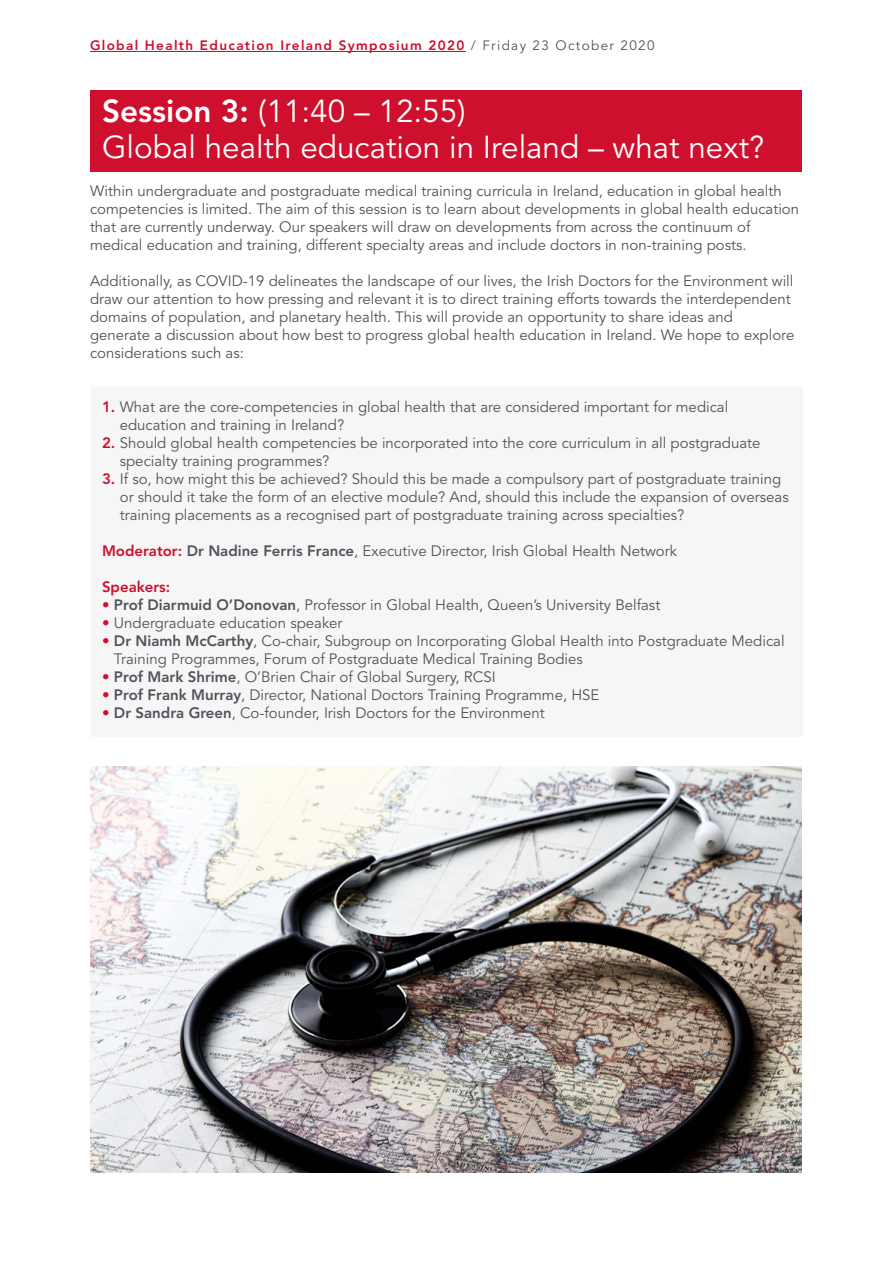
<style>
.page{position:relative;width:893px;height:1263px;background:#fff}
.page>*{position:absolute;margin:0;border:0;box-sizing:border-box;transform-origin:0 0}
.t1{font:31.5px/36px "Avenir";color:#fff}
.t2{font:15px/18px "Avenir";color:#50535c}
.t3{font:800 15px "Avenir";color:#ce0f2d}
.t4{font:800 13.5px "Avenir";letter-spacing:.1em;color:#ce0f2d}
.s1{font-weight:400;color:#50535c}
.s2{font-weight:800}
.s3{font-weight:800;color:#ce0f2d}
</style>
<div class="page">
<div style="left:91px;top:387px;width:711px;height:350px;background:#f6f6f7"></div>
<div style="left:90px;top:90px;width:711px;height:81px;background:#ce0f2d"></div>
<img style="left:91px;top:767px;width:710px;height:406px">
<hr style="left:90px;top:51px;width:376px;height:1px;background:#ce0f2d">
<p class="t4" style="left:90px;top:37px;width:566px">Global Health Education Ireland Symposium 2020 <span class="s1">/ Friday 23 October 2020</span></p>
<h1 class="t1" style="left:102px;top:94px;width:664px"><span class="s2">Session 3:</span> (11:40 – 12:55)<br>Global health education in Ireland – what next?</h1>
<p class="t2" style="left:90px;top:182px;width:711px">Within undergraduate and postgraduate medical training curricula in Ireland, education in global health competencies is limited. The aim of this session is to learn about developments in global health education that are currently underway. Our speakers will draw on developments from across the continuum of medical education and training, different specialty areas and include doctors in non-training posts.</p>
<p class="t2" style="left:90px;top:272px;width:706px">Additionally, as COVID-19 delineates the landscape of our lives, the Irish Doctors for the Environment will draw our attention to how pressing and relevant it is to direct training efforts towards the interdependent domains of population, and planetary health. This will provide an opportunity to share ideas and generate a discussion about how best to progress global health education in Ireland. We hope to explore considerations such as:</p>
<p class="t2" style="left:120px;top:398px;width:610px;text-indent:-18px"><span class="s3">1.</span> What are the core-competencies in global health that are considered important for medical education and training in Ireland?</p>
<p class="t2" style="left:120px;top:434px;width:642px;text-indent:-18px"><span class="s3">2.</span> Should global health competencies be incorporated into the core curriculum in all postgraduate specialty training programmes?</p>
<p class="t2" style="left:120px;top:470px;width:670px;text-indent:-18px"><span class="s3">3.</span> If so, how might this be achieved? Should this be made a compulsory part of postgraduate training or should it take the form of an elective module? And, should this include the expansion of overseas training placements as a recognised part of postgraduate training across specialties?</p>
<p class="t2" style="left:102px;top:542px;width:576px"><span class="s3">Moderator:</span> <span class="s2">Dr Nadine Ferris France</span>, Executive Director, Irish Global Health Network</p>
<p class="t3" style="left:102px;top:578px;width:70px">Speakers:</p>
<p class="t2" style="left:102px;top:596px;width:560px"><span class="s3">•</span> <span class="s2">Prof Diarmuid O’Donovan</span>, Professor in Global Health, Queen’s University Belfast</p>
<p class="t2" style="left:102px;top:614px;width:242px"><span class="s3">•</span> Undergraduate education speaker</p>
<p class="t2" style="left:114px;top:632px;width:672px;text-indent:-12px"><span class="s3">•</span> <span class="s2">Dr Niamh McCarthy</span>, Co-chair, Subgroup on Incorporating Global Health into Postgraduate Medical<br>Training Programmes, Forum of Postgraduate Medical Training Bodies</p>
<p class="t2" style="left:102px;top:668px;width:395px"><span class="s3">•</span> <span class="s2">Prof Mark Shrime</span>, O’Brien Chair of Global Surgery, RCSI</p>
<p class="t2" style="left:102px;top:686px;width:499px"><span class="s3">•</span> <span class="s2">Prof Frank Murray</span>, Director, National Doctors Training Programme, HSE</p>
<p class="t2" style="left:102px;top:704px;width:444px"><span class="s3">•</span> <span class="s2">Dr Sandra Green</span>, Co-founder, Irish Doctors for the Environment</p>
</div>
